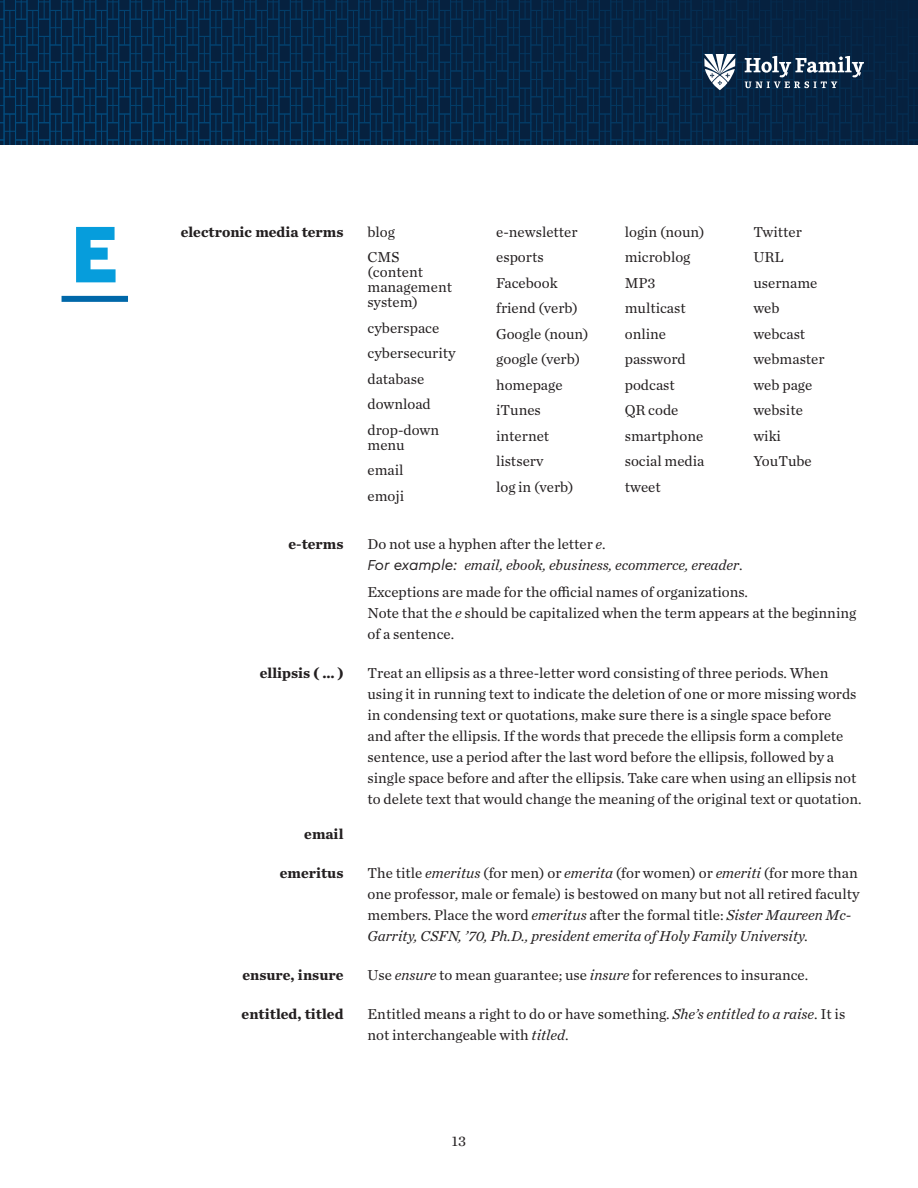
<style>
.page{position:relative;width:918px;height:1188px;background:#fff}
.page>*{position:absolute;margin:0;border:0;box-sizing:border-box;transform-origin:0 0}
.Body_Copy_-_Chronicl{font:900 84px "Cera Pro";color:#069ddc}
.Body_Copy_-_Chronicl-2{font:15px/21px "Chronicle Text G1";color:#231f20}
.Body_Copy_-_Chronicl-3{font:italic 15px/21px "Chronicle Text G1";color:#231f20}
.Body_Copy_-_Chronicl-4{font:700 15px "Chronicle Text G1";color:#231f20}
.s1{font-style:normal}
.s2{font-family:"Cera Pro"}
.s3{font-style:italic}
</style>
<div class="page">
<svg style="left:0;top:0;width:918px;height:145px;background:#052747"></svg>
<svg style="left:704px;top:54px;width:31px;height:36px"></svg>
<svg style="left:745px;top:56px;width:119px;height:32px"></svg>
<div style="left:62px;top:296px;width:66px;height:6px;background:#0068a9"></div>
<p class="Body_Copy_-_Chronicl" style="left:71px;top:198px;width:50px">E</p>
<p class="Body_Copy_-_Chronicl-4" style="left:181px;top:220px;width:164px">electronic media terms</p>
<p class="Body_Copy_-_Chronicl-2" style="left:368px;top:221px;width:29px">blog</p>
<p class="Body_Copy_-_Chronicl-2" style="left:368px;top:249px;width:86px;line-height:15px">CMS (content management system)</p>
<p class="Body_Copy_-_Chronicl-2" style="left:368px;top:317px;width:73px">cyberspace</p>
<p class="Body_Copy_-_Chronicl-2" style="left:368px;top:342px;width:90px">cybersecurity</p>
<p class="Body_Copy_-_Chronicl-2" style="left:368px;top:368px;width:58px">database</p>
<p class="Body_Copy_-_Chronicl-2" style="left:368px;top:393px;width:65px">download</p>
<p class="Body_Copy_-_Chronicl-2" style="left:368px;top:422px;width:73px;line-height:15px">drop-down menu</p>
<p class="Body_Copy_-_Chronicl-2" style="left:368px;top:459px;width:37px">email</p>
<p class="Body_Copy_-_Chronicl-2" style="left:368px;top:485px;width:38px">emoji</p>
<p class="Body_Copy_-_Chronicl-2" style="left:496px;top:221px;width:83px">e-newsletter</p>
<p class="Body_Copy_-_Chronicl-2" style="left:496px;top:246px;width:49px">esports</p>
<p class="Body_Copy_-_Chronicl-2" style="left:496px;top:272px;width:63px">Facebook</p>
<p class="Body_Copy_-_Chronicl-2" style="left:496px;top:297px;width:83px">friend (verb)</p>
<p class="Body_Copy_-_Chronicl-2" style="left:496px;top:323px;width:94px">Google (noun)</p>
<p class="Body_Copy_-_Chronicl-2" style="left:496px;top:348px;width:86px">google (verb)</p>
<p class="Body_Copy_-_Chronicl-2" style="left:496px;top:374px;width:68px">homepage</p>
<p class="Body_Copy_-_Chronicl-2" style="left:496px;top:399px;width:46px">iTunes</p>
<p class="Body_Copy_-_Chronicl-2" style="left:496px;top:425px;width:55px">internet</p>
<p class="Body_Copy_-_Chronicl-2" style="left:496px;top:450px;width:49px">listserv</p>
<p class="Body_Copy_-_Chronicl-2" style="left:496px;top:476px;width:79px">log in (verb)</p>
<p class="Body_Copy_-_Chronicl-2" style="left:625px;top:221px;width:81px">login (noun)</p>
<p class="Body_Copy_-_Chronicl-2" style="left:625px;top:246px;width:67px">microblog</p>
<p class="Body_Copy_-_Chronicl-2" style="left:625px;top:272px;width:32px">MP3</p>
<p class="Body_Copy_-_Chronicl-2" style="left:625px;top:297px;width:62px">multicast</p>
<p class="Body_Copy_-_Chronicl-2" style="left:625px;top:323px;width:43px">online</p>
<p class="Body_Copy_-_Chronicl-2" style="left:625px;top:348px;width:63px">password</p>
<p class="Body_Copy_-_Chronicl-2" style="left:625px;top:374px;width:52px">podcast</p>
<p class="Body_Copy_-_Chronicl-2" style="left:625px;top:399px;width:55px">QR code</p>
<p class="Body_Copy_-_Chronicl-2" style="left:625px;top:425px;width:80px">smartphone</p>
<p class="Body_Copy_-_Chronicl-2" style="left:625px;top:450px;width:81px">social media</p>
<p class="Body_Copy_-_Chronicl-2" style="left:625px;top:476px;width:38px">tweet</p>
<p class="Body_Copy_-_Chronicl-2" style="left:753px;top:221px;width:50px">Twitter</p>
<p class="Body_Copy_-_Chronicl-2" style="left:753px;top:246px;width:32px">URL</p>
<p class="Body_Copy_-_Chronicl-2" style="left:753px;top:272px;width:66px">username</p>
<p class="Body_Copy_-_Chronicl-2" style="left:753px;top:297px;width:28px">web</p>
<p class="Body_Copy_-_Chronicl-2" style="left:753px;top:323px;width:53px">webcast</p>
<p class="Body_Copy_-_Chronicl-2" style="left:753px;top:348px;width:73px">webmaster</p>
<p class="Body_Copy_-_Chronicl-2" style="left:753px;top:374px;width:61px">web page</p>
<p class="Body_Copy_-_Chronicl-2" style="left:753px;top:399px;width:51px">website</p>
<p class="Body_Copy_-_Chronicl-2" style="left:753px;top:425px;width:29px">wiki</p>
<p class="Body_Copy_-_Chronicl-2" style="left:753px;top:450px;width:60px">YouTube</p>
<p class="Body_Copy_-_Chronicl-4" style="left:288px;top:532px;width:57px">e-terms</p>
<p class="Body_Copy_-_Chronicl-3" style="left:368px;top:533px;width:377px"><span class="s1">Do not use a hyphen after the letter</span> e<span class="s1">.<br></span><span class="s2">For example:</span> email, ebook, ebusiness, ecommerce, ereader<span class="s1">.</span></p>
<p class="Body_Copy_-_Chronicl-2" style="left:368px;top:581px;width:490px">Exceptions are made for the official names of organizations.<br>Note that the <span class="s3">e</span> should be capitalized when the term appears at the beginning of a sentence.</p>
<p class="Body_Copy_-_Chronicl-4" style="left:260px;top:661px;width:85px">ellipsis ( … )</p>
<p class="Body_Copy_-_Chronicl-2" style="left:368px;top:662px;width:496px">Treat an ellipsis as a three-letter word consisting of three periods. When using it in running text to indicate the deletion of one or more missing words in condensing text or quotations, make sure there is a single space before<br>and after the ellipsis. If the words that precede the ellipsis form a complete sentence, use a period after the last word before the ellipsis, followed by a single space before and after the ellipsis. Take care when using an ellipsis not to delete text that would change the meaning of the original text or quotation.</p>
<p class="Body_Copy_-_Chronicl-4" style="left:304px;top:821px;width:41px">email</p>
<p class="Body_Copy_-_Chronicl-4" style="left:280px;top:860px;width:65px">emeritus</p>
<p class="Body_Copy_-_Chronicl-2" style="left:368px;top:861px;width:494px">The title <span class="s3">emeritus</span> (for men) or <span class="s3">emerita</span> (for women) or <span class="s3">emeriti</span> (for more than one professor, male or female) is bestowed on many but not all retired faculty members. Place the word <span class="s3">emeritus</span> after the formal title: <span class="s3">Sister Maureen Mc-Garrity, CSFN, ’70, Ph.D., president emerita of Holy Family University.</span></p>
<p class="Body_Copy_-_Chronicl-4" style="left:242px;top:962px;width:103px">ensure, insure</p>
<p class="Body_Copy_-_Chronicl-2" style="left:368px;top:963px;width:442px">Use <span class="s3">ensure</span> to mean guarantee; use <span class="s3">insure</span> for references to insurance.</p>
<p class="Body_Copy_-_Chronicl-4" style="left:242px;top:1001px;width:103px">entitled, titled</p>
<p class="Body_Copy_-_Chronicl-2" style="left:368px;top:1002px;width:479px">Entitled means a right to do or have something. <span class="s3">She’s entitled to a raise</span>. It is not interchangeable with <span class="s3">titled</span>.</p>
<p class="Body_Copy_-_Chronicl-2" style="left:452px;top:1130px;width:16px">13</p>
</div>
